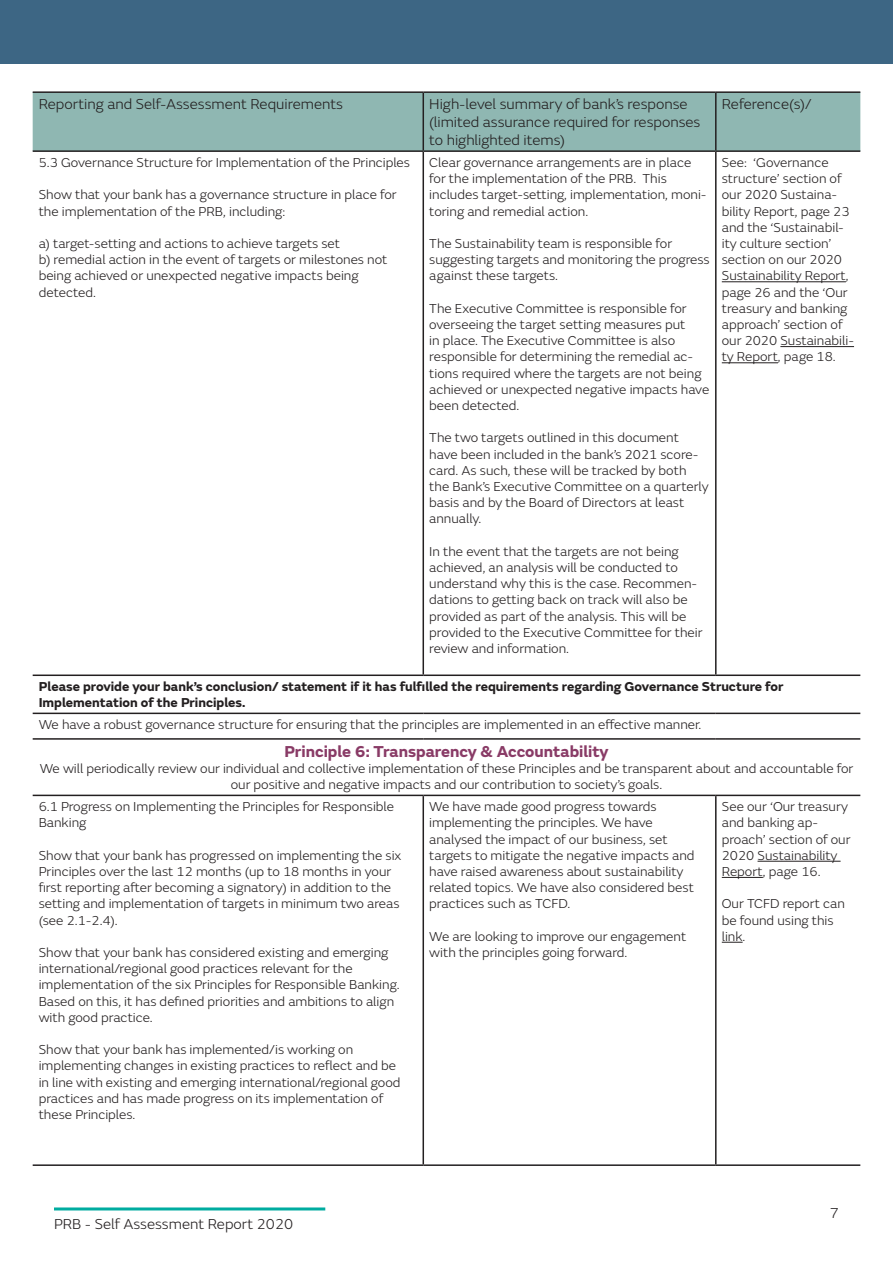
<style>
.page{position:relative;width:893px;height:1263px;background:#fff}
.page>*{position:absolute;margin:0;border:0;box-sizing:border-box;transform-origin:0 0}
.t1{font:700 16.5px "FS Emeric";color:#893b66}
.t2{font:300 15px/18px "FS Emeric";color:#231f20}
.t3{font:300 13.5px/16.2px "FS Emeric";color:#231f20}
.t4{font:700 13.5px "FS Emeric";color:#231f20}
</style>
<div class="page">
<div style="left:0;top:0;width:893px;height:64px;background:#3d6684"></div>
<hr style="left:54px;top:1207px;width:271px;height:3px;background:#00aca0">
<div style="left:33px;top:93px;width:827px;height:57px;background:#8fb7b2"></div>
<hr style="left:33px;top:91px;width:390px;height:2px;background:#231f20">
<hr style="left:423px;top:91px;width:293px;height:2px;background:#231f20">
<hr style="left:423px;top:93px;width:1px;height:57px;background:#231f20">
<hr style="left:716px;top:91px;width:144px;height:2px;background:#231f20">
<hr style="left:715px;top:93px;width:1px;height:57px;background:#231f20">
<hr style="left:33px;top:150px;width:390px;height:2px;background:#231f20">
<hr style="left:423px;top:150px;width:293px;height:2px;background:#231f20">
<hr style="left:423px;top:152px;width:1px;height:522px;background:#231f20">
<hr style="left:716px;top:150px;width:144px;height:2px;background:#231f20">
<hr style="left:715px;top:152px;width:1px;height:522px;background:#231f20">
<hr style="left:33px;top:674px;width:390px;height:2px;background:#231f20">
<hr style="left:423px;top:674px;width:293px;height:2px;background:#231f20">
<hr style="left:716px;top:674px;width:144px;height:2px;background:#231f20">
<hr style="left:33px;top:713px;width:390px;height:1px;background:#231f20">
<hr style="left:423px;top:713px;width:293px;height:1px;background:#231f20">
<hr style="left:716px;top:713px;width:144px;height:1px;background:#231f20">
<hr style="left:33px;top:738px;width:390px;height:2px;background:#231f20">
<hr style="left:423px;top:738px;width:293px;height:2px;background:#231f20">
<hr style="left:716px;top:738px;width:144px;height:2px;background:#231f20">
<hr style="left:33px;top:795px;width:390px;height:1px;background:#231f20">
<hr style="left:423px;top:795px;width:293px;height:1px;background:#231f20">
<hr style="left:423px;top:796px;width:1px;height:368px;background:#231f20">
<hr style="left:716px;top:795px;width:144px;height:1px;background:#231f20">
<hr style="left:715px;top:796px;width:1px;height:368px;background:#231f20">
<hr style="left:33px;top:1164px;width:390px;height:2px;background:#231f20">
<hr style="left:423px;top:1164px;width:293px;height:2px;background:#231f20">
<hr style="left:716px;top:1164px;width:144px;height:2px;background:#231f20">
<hr style="left:722px;top:281px;width:124px;height:1px;background:#231f20">
<hr style="left:780px;top:346px;width:74px;height:1px;background:#231f20">
<hr style="left:722px;top:362px;width:56px;height:1px;background:#231f20">
<hr style="left:757px;top:861px;width:84px;height:1px;background:#231f20">
<hr style="left:722px;top:877px;width:41px;height:1px;background:#231f20">
<svg style="left:722px;top:942px;width:21px;height:1px"></svg>
<p class="t2" style="left:39px;top:94px;width:306px">Reporting and Self-Assessment Requirements</p>
<p class="t2" style="left:429px;top:94px;width:273px">High-level summary of bank’s response (limited assurance required for responses to highlighted items)</p>
<p class="t2" style="left:722px;top:94px;width:91px">Reference(s)/</p>
<p class="t3" style="left:39px;top:154px;width:373px">5.3 Governance Structure for Implementation of the Principles</p>
<p class="t3" style="left:39px;top:186px;width:360px">Show that your bank has a governance structure in place for the implementation of the PRB, including:</p>
<p class="t3" style="left:39px;top:235px;width:303px">a) target-setting and actions to achieve targets set</p>
<p class="t3" style="left:39px;top:251px;width:350px">b) remedial action in the event of targets or milestones not</p>
<p class="t3" style="left:39px;top:267px;width:321px">being achieved or unexpected negative impacts being</p>
<p class="t3" style="left:39px;top:283px;width:59px">detected.</p>
<p class="t3" style="left:429px;top:154px;width:279px">Clear governance arrangements are in place for the implementation of the PRB. This includes target-setting, implementation, moni&shy;toring and remedial action.</p>
<p class="t3" style="left:429px;top:235px;width:282px">The Sustainability team is responsible for suggesting targets and monitoring the progress against these targets.</p>
<p class="t3" style="left:429px;top:300px;width:281px">The Executive Committee is responsible for overseeing the target setting measures put<br>in place. The Executive Committee is also responsible for determining the remedial ac&shy;tions required where the targets are not being achieved or unexpected negative impacts have been detected.</p>
<p class="t3" style="left:429px;top:429px;width:281px">The two targets outlined in this document have been included in the bank’s 2021 score&shy;card. As such, these will be tracked by both the Bank’s Executive Committee on a quarterly basis and by the Board of Directors at least annually.</p>
<p class="t3" style="left:429px;top:543px;width:275px">In the event that the targets are not being achieved, an analysis will be conducted to understand why this is the case. Recommen&shy;dations to getting back on track will also be provided as part of the analysis. This will be provided to the Executive Committee for their review and information.</p>
<p class="t3" style="left:722px;top:154px;width:134px">See: ‘Governance structure’ section of our 2020 Sustaina&shy;bility Report, page 23 and the ‘Sustainabil&shy;ity culture section’ section on our 2020<br>Sustainability Report, page 26 and the ‘Our treasury and banking approach’ section of our 2020 Sustainabili&shy;ty Report, page 18.</p>
<p class="t4" style="left:39px;top:676px;width:746px">Please provide your bank’s conclusion/ statement if it has fulfilled the requirements regarding Governance Structure for</p>
<p class="t4" style="left:39px;top:692px;width:208px">Implementation of the Principles.</p>
<p class="t3" style="left:39px;top:716px;width:664px">We have a robust governance structure for ensuring that the principles are implemented in an effective manner.</p>
<p class="t1" style="left:284px;top:738px;width:326px">Principle 6: Transparency &amp; Accountability</p>
<p class="t3" style="left:40px;top:760px;width:815px;text-align:center">We will periodically review our individual and collective implementation of these Principles and be transparent about and accountable for our positive and negative impacts and our contribution to society’s goals.</p>
<p class="t3" style="left:39px;top:798px;width:357px">6.1 Progress on Implementing the Principles for Responsible<br>Banking</p>
<p class="t3" style="left:39px;top:847px;width:364px">Show that your bank has progressed on implementing the six Principles over the last 12 months (up to 18 months in your first reporting after becoming a signatory) in addition to the setting and implementation of targets in minimum two areas (see 2.1-2.4).</p>
<p class="t3" style="left:39px;top:944px;width:351px">Show that your bank has considered existing and emerging international/regional good practices relevant for the</p>
<p class="t3" style="left:39px;top:976px;width:362px">implementation of the six Principles for Responsible Banking.<br>Based on this, it has defined priorities and ambitions to align with good practice.</p>
<p class="t3" style="left:39px;top:1041px;width:316px">Show that your bank has implemented/is working on</p>
<p class="t3" style="left:39px;top:1057px;width:363px">implementing changes in existing practices to reflect and be in line with existing and emerging international/regional good practices and has made progress on its implementation of these Principles.</p>
<p class="t3" style="left:429px;top:798px;width:229px">We have made good progress towards</p>
<p class="t3" style="left:429px;top:814px;width:225px">implementing the principles. We have</p>
<p class="t3" style="left:429px;top:830px;width:240px">analysed the impact of our business, set</p>
<p class="t3" style="left:429px;top:847px;width:267px">targets to mitigate the negative impacts and have raised awareness about sustainability related topics. We have also considered best practices such as TCFD.</p>
<p class="t3" style="left:429px;top:928px;width:258px">We are looking to improve our engagement with the principles going forward.</p>
<p class="t3" style="left:722px;top:798px;width:130px">See our ‘Our treasury and banking ap&shy;proach’ section of our<br>2020 Sustainability</p>
<p class="t3" style="left:722px;top:863px;width:100px">Report, page 16.</p>
<p class="t3" style="left:722px;top:895px;width:125px">Our TCFD report can be found using this link.</p>
<p class="t2" style="left:54px;top:1214px;width:241px">PRB - Self Assessment Report 2020</p>
<p class="t2" style="left:830px;top:1204px;width:11px">7</p>
</div>
